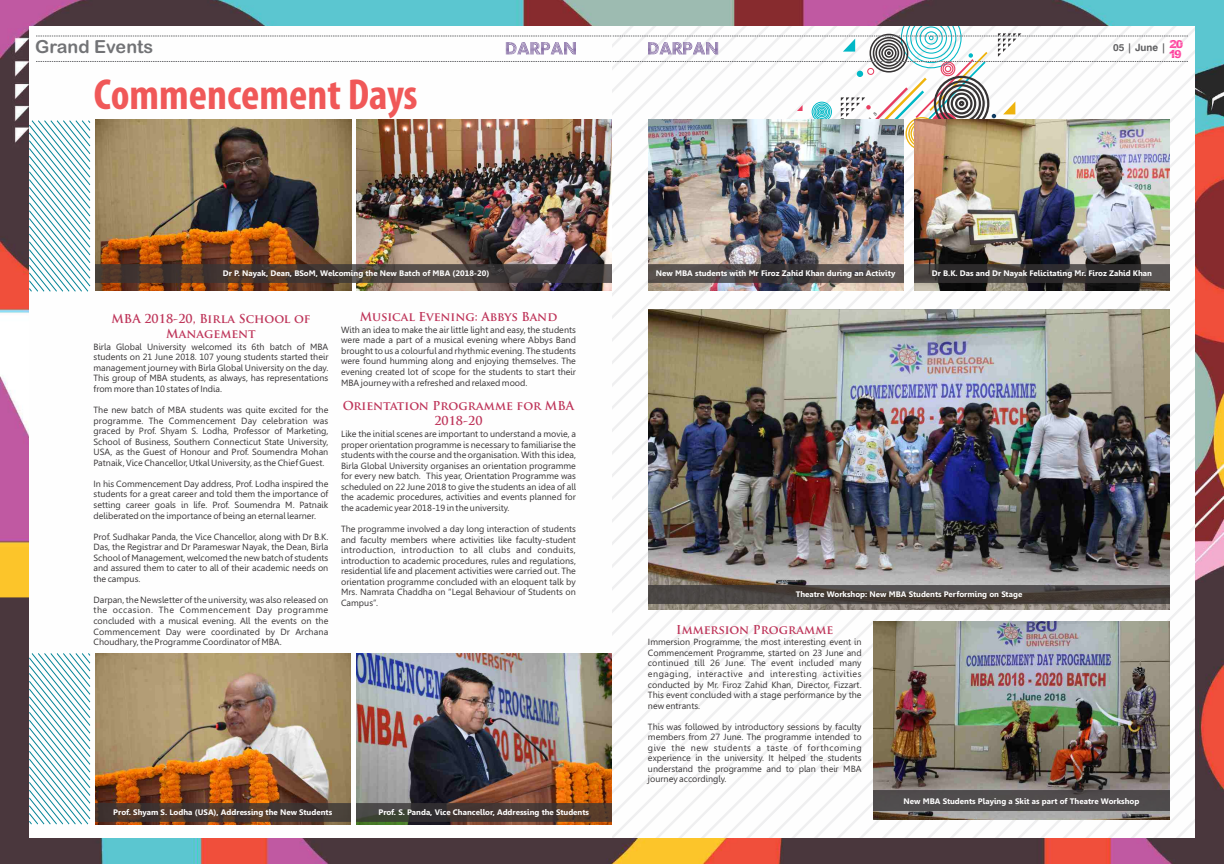
<style>
.page{position:relative;width:1224px;height:864px;background:#fff}
.page>*{position:absolute;margin:0;border:0;box-sizing:border-box;transform-origin:0 0}
.t1{font:700 condensed 43.6px "Myriad";color:#f05858}
.t2{font:18px "Arial Rounded MT Bold";color:#727376}
.t3{font:700 12px/15.2px "Trajan Pro";color:#be3459;text-align:center}
.t4{font:10px "Swiss 721 BT Bold Rounded";color:#606062}
.t5{font:9px/10.5px "Gisha";color:#373435;text-align:justify}
.t6{font:8.7px "Orial Bold";color:#ff3a9a}
.t7{font:700 8px "Gisha";color:#fefefe}
</style>
<div class="page">
<img style="left:0;top:0;width:1224px;height:864px">
<svg style="left:612px;top:613px;width:583px;height:23px"></svg>
<svg style="left:612px;top:292px;width:346px;height:27px"></svg>
<div style="left:29px;top:26px;width:583px;height:812px;background:#fefefe"></div>
<img style="left:29px;top:653px;width:583px;height:171px">
<img style="left:29px;top:26px;width:1159px;height:266px">
<img style="left:648px;top:309px;width:522px;height:301px">
<svg style="left:648px;top:585px;width:522px;height:18px"></svg>
<img style="left:873px;top:622px;width:297px;height:32px">
<img style="left:873px;top:654px;width:322px;height:184px">
<h2 class="t2" style="left:35px;top:40px;width:120px">Grand Events</h2>
<p class="t4" style="left:1113px;top:43px;width:72px">05 | June | <sup>20</sup></p>
<p class="t6" style="left:1170px;top:48px;width:14px">19</p>
<h1 class="t1" style="left:94px;top:76px;width:325px">Commencement Days</h1>
<p class="t7" style="left:223px;top:270px;width:268px">Dr P. Nayak, Dean, BSoM, Welcoming the New Batch of MBA (2018-20)</p>
<h3 class="t3" style="left:111px;top:312px;width:201px">MBA 2018-20, Birla School of<br>Management</h3>
<p class="t5" style="left:94px;top:342px;width:236px">Birla Global University welcomed its 6th batch of MBA students on 21 June 2018. 107 young students started their management journey with Birla Global University on the day.<br>This group of MBA students, as always, has representations from more than 10 states of India.</p>
<p class="t5" style="left:94px;top:405px;width:236px">The new batch of MBA students was quite excited for the programme. The Commencement Day celebration was graced by Prof. Shyam S. Lodha, Professor of Marketing, School of Business, Southern Connecticut State University, USA, as the Guest of Honour and Prof. Soumendra Mohan Patnaik, Vice Chancellor, Utkal University, as the Chief Guest.</p>
<p class="t5" style="left:94px;top:479px;width:236px">In his Commencement Day address, Prof. Lodha inspired the students for a great career and told them the importance of setting career goals in life. Prof. Soumendra M. Patnaik deliberated on the importance of being an eternal learner.</p>
<p class="t5" style="left:94px;top:532px;width:236px">Prof. Sudhakar Panda, the Vice Chancellor, along with Dr B.K.<br>Das, the Registrar and Dr Parameswar Nayak, the Dean, Birla School of Management, welcomed the new batch of students and assured them to cater to all of their academic needs on the campus.</p>
<p class="t5" style="left:93px;top:595px;width:236px">Darpan, the Newsletter of the university, was also released on the occasion. The Commencement Day programme concluded with a musical evening. All the events on the Commencement Day were coordinated by Dr Archana Choudhary, the Programme Coordinator of MBA.</p>
<h3 class="t3" style="left:360px;top:310px;width:199px">Musical Evening: Abbys Band</h3>
<p class="t5" style="left:341px;top:325px;width:236px">With an idea to make the air little light and easy, the students were made a part of a musical evening where Abbys Band brought to us a colourful and rhythmic evening. The students were found humming along and enjoying themselves. The evening created lot of scope for the students to start their MBA journey with a refreshed and relaxed mood.</p>
<h3 class="t3" style="left:343px;top:400px;width:233px">Orientation Programme for MBA<br>2018-20</h3>
<p class="t5" style="left:341px;top:430px;width:236px">Like the initial scenes are important to understand a movie, a proper orientation programme is necessary to familiarise the students with the course and the organisation. With this idea, Birla Global University organises an orientation programme for every new batch. This year, Orientation Programme was scheduled on 22 June 2018 to give the students an idea of all the academic procedures, activities and events planned for the academic year 2018-19 in the university.</p>
<p class="t5" style="left:341px;top:524px;width:236px">The programme involved a day long interaction of students and faculty members where activities like faculty-student introduction, introduction to all clubs and conduits, introduction to academic procedures, rules and regulations, residential life and placement activities were carried out. The orientation programme concluded with an eloquent talk by Mrs. Namrata Chaddha on “Legal Behaviour of Students on Campus”.</p>
<p class="t7" style="left:113px;top:809px;width:220px">Prof. Shyam S. Lodha (USA), Addressing the New Students</p>
<p class="t7" style="left:378px;top:809px;width:212px">Prof. S. Panda, Vice Chancellor, Addressing the Students</p>
<p class="t7" style="left:656px;top:270px;width:241px">New MBA students with Mr Firoz Zahid Khan during an Activity</p>
<p class="t7" style="left:932px;top:270px;width:222px">Dr B.K. Das and Dr Nayak Felicitating Mr. Firoz Zahid Khan</p>
<p class="t7" style="left:796px;top:591px;width:228px">Theatre Workshop: New MBA Students Performing on Stage</p>
<h3 class="t3" style="left:676px;top:623px;width:159px">Immersion Programme</h3>
<p class="t5" style="left:648px;top:638px;width:215px">Immersion Programme, the most interesting event in Commencement Programme, started on 23 June and continued till 26 June. The event included many engaging, interactive and interesting activities conducted by Mr. Firoz Zahid Khan, Director, Fizzart.<br>This event concluded with a stage performance by the new entrants.</p>
<p class="t5" style="left:648px;top:722px;width:215px">This was followed by introductory sessions by faculty members from 27 June. The programme intended to give the new students a taste of forthcoming experience in the university. It helped the students understand the programme and to plan their MBA journey accordingly.</p>
<p class="t7" style="left:904px;top:798px;width:237px">New MBA Students Playing a Skit as part of Theatre Workshop</p>
</div>
